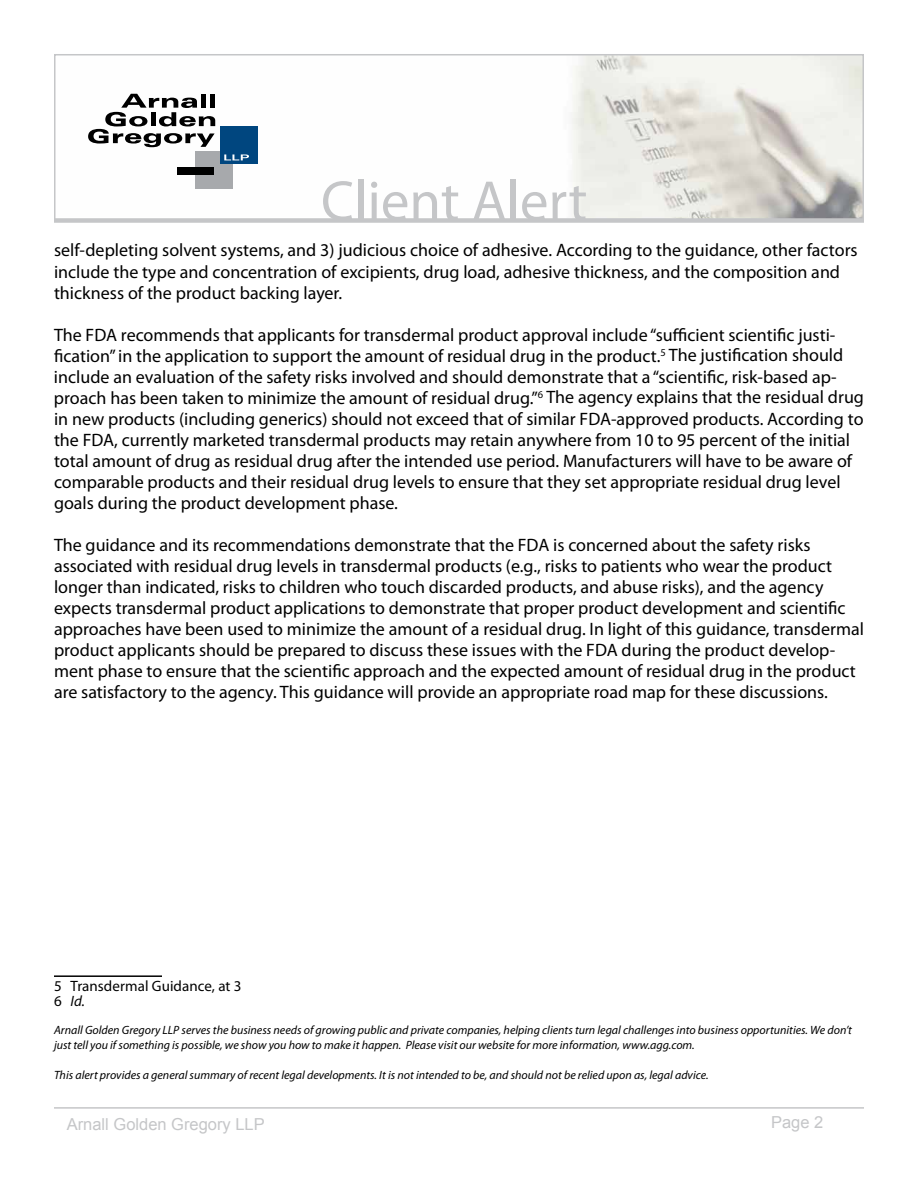
<style>
.page{position:relative;width:918px;height:1188px;background:#fff}
.page>*{position:absolute;margin:0;border:0;box-sizing:border-box;transform-origin:0 0}
.t1{font:57px "Myriad Pro";color:#c5c6c8}
.t2{font:18px/21px "Myriad Pro";color:#000}
.t3{font:16.5px "Arial";color:#c5c6c8}
.t4{font:15px/15px "Myriad Pro";letter-spacing:.005em;color:#000}
.t5{font:italic 12px/15px "Myriad Pro";color:#000}
.s1{font-style:italic}
</style>
<div class="page">
<hr style="left:54px;top:1107px;width:810px;height:2px;background:#c5c6c8">
<div style="left:54px;top:218px;width:810px;height:5px;background:#d3d4d5"></div>
<svg style="left:54px;top:54px;width:810px;height:168px"></svg>
<hr style="left:54px;top:975px;width:108px;height:2px;background:#000">
<h1 class="t1" style="left:321px;top:166px;width:268px">Client Alert</h1>
<p class="t2" style="left:54px;top:240px;width:805px">self-depleting solvent systems, and 3) judicious choice of adhesive. According to the guidance, other factors include the type and concentration of excipients, drug load, adhesive thickness, and the composition and thickness of the product backing layer.</p>
<p class="t2" style="left:54px;top:324px;width:812px">The FDA recommends that applicants for transdermal product approval include “sufficient scientific justi&shy;fication” in the application to support the amount of residual drug in the product.<sup>5</sup> The justification should include an evaluation of the safety risks involved and should demonstrate that a “scientific, risk-based ap&shy;proach has been taken to minimize the amount of residual drug.”<sup>6</sup> The agency explains that the residual drug in new products (including generics) should not exceed that of similar FDA-approved products. According to the FDA, currently marketed transdermal products may retain anywhere from 10 to 95 percent of the initial total amount of drug as residual drug after the intended use period. Manufacturers will have to be aware of comparable products and their residual drug levels to ensure that they set appropriate residual drug level goals during the product development phase.</p>
<p class="t2" style="left:54px;top:534px;width:812px">The guidance and its recommendations demonstrate that the FDA is concerned about the safety risks associated with residual drug levels in transdermal products (e.g., risks to patients who wear the product longer than indicated, risks to children who touch discarded products, and abuse risks), and the agency expects transdermal product applications to demonstrate that proper product development and scientific approaches have been used to minimize the amount of a residual drug. In light of this guidance, transdermal product applicants should be prepared to discuss these issues with the FDA during the product develop&shy;ment phase to ensure that the scientific approach and the expected amount of residual drug in the product are satisfactory to the agency. This guidance will provide an appropriate road map for these discussions.</p>
<p class="t4" style="left:54px;top:978px;width:189px">5 Transdermal Guidance, at 3<br>6 <span class="s1">Id.</span></p>
<p class="t5" style="left:54px;top:1022px;width:800px">Arnall Golden Gregory LLP serves the business needs of growing public and private companies, helping clients turn legal challenges into business opportunities. We don’t just tell you if something is possible, we show you how to make it happen. Please visit our website for more information, www.agg.com.</p>
<p class="t5" style="left:54px;top:1067px;width:656px">This alert provides a general summary of recent legal developments. It is not intended to be, and should not be relied upon as, legal advice.</p>
<p class="t3" style="left:67px;top:1114px;width:200px">Arnall Golden Gregory LLP</p>
<p class="t3" style="left:771px;top:1111px;width:54px">Page 2</p>
</div>
